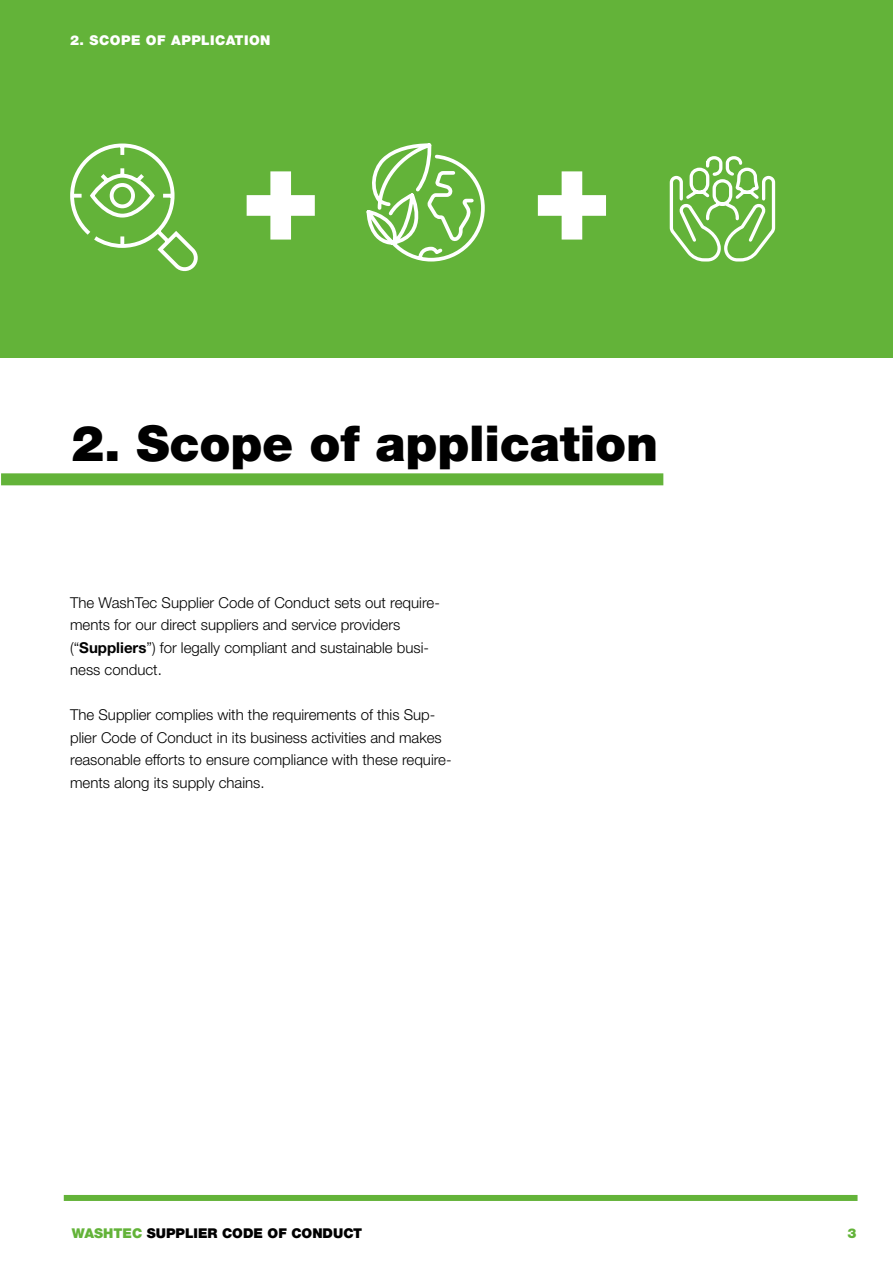
<style>
.page{position:relative;width:893px;height:1263px;background:#fff}
.page>*{position:absolute;margin:0;border:0;box-sizing:border-box;transform-origin:0 0}
.t1{font:900 135px "Helvetica Neue LTW1 G";color:#fff}
.t2{font:900 49.5px "Helvetica Neue LTW1 G";letter-spacing:-.005em;color:#000}
.t3{font:300 15px/22.5px "Helvetica Neue LTW1 G";color:#000}
.t4{font:900 13.5px "Helvetica Neue LTW1 G";color:#000}
.t5{font:900 13.5px "Helvetica Neue LTW1 G";letter-spacing:.035em;color:#fff}
.t6{font:900 13.5px "Helvetica Neue LTW1 G";color:#63b339}
.s1{font-weight:700}
.s2{color:#63b339}
</style>
<div class="page">
<div style="left:0;top:0;width:893px;height:357px;background:#63b339"></div>
<div style="left:1px;top:473px;width:662px;height:12px;background:#63b339"></div>
<div style="left:64px;top:1195px;width:793px;height:6px;background:#63b339"></div>
<svg style="left:70px;top:143px;width:128px;height:129px"></svg>
<svg style="left:366px;top:143px;width:119px;height:119px"></svg>
<svg style="left:669px;top:156px;width:107px;height:106px"></svg>
<p class="t5" style="left:70px;top:32px;width:202px">2. SCOPE OF APPLICATION</p>
<h1 class="t1" style="left:240px;top:110px;width:82px">+</h1>
<h1 class="t1" style="left:531px;top:110px;width:82px">+</h1>
<h2 class="t2" style="left:71px;top:413px;width:588px">2. Scope of application</h2>
<p class="t3" style="left:70px;top:591px;width:371px">The WashTec Supplier Code of Conduct sets out require&shy;ments for our direct suppliers and service providers (“<span class="s1">Suppliers</span>”) for legally compliant and sustainable busi&shy;ness conduct.</p>
<p class="t3" style="left:70px;top:703px;width:383px">The Supplier complies with the requirements of this Sup&shy;plier Code of Conduct in its business activities and makes reasonable efforts to ensure compliance with these require&shy;ments along its supply chains.</p>
<p class="t4" style="left:72px;top:1225px;width:292px"><span class="s2">WASHTEC</span> SUPPLIER CODE OF CONDUCT</p>
<p class="t6" style="left:847px;top:1225px;width:11px">3</p>
</div>
